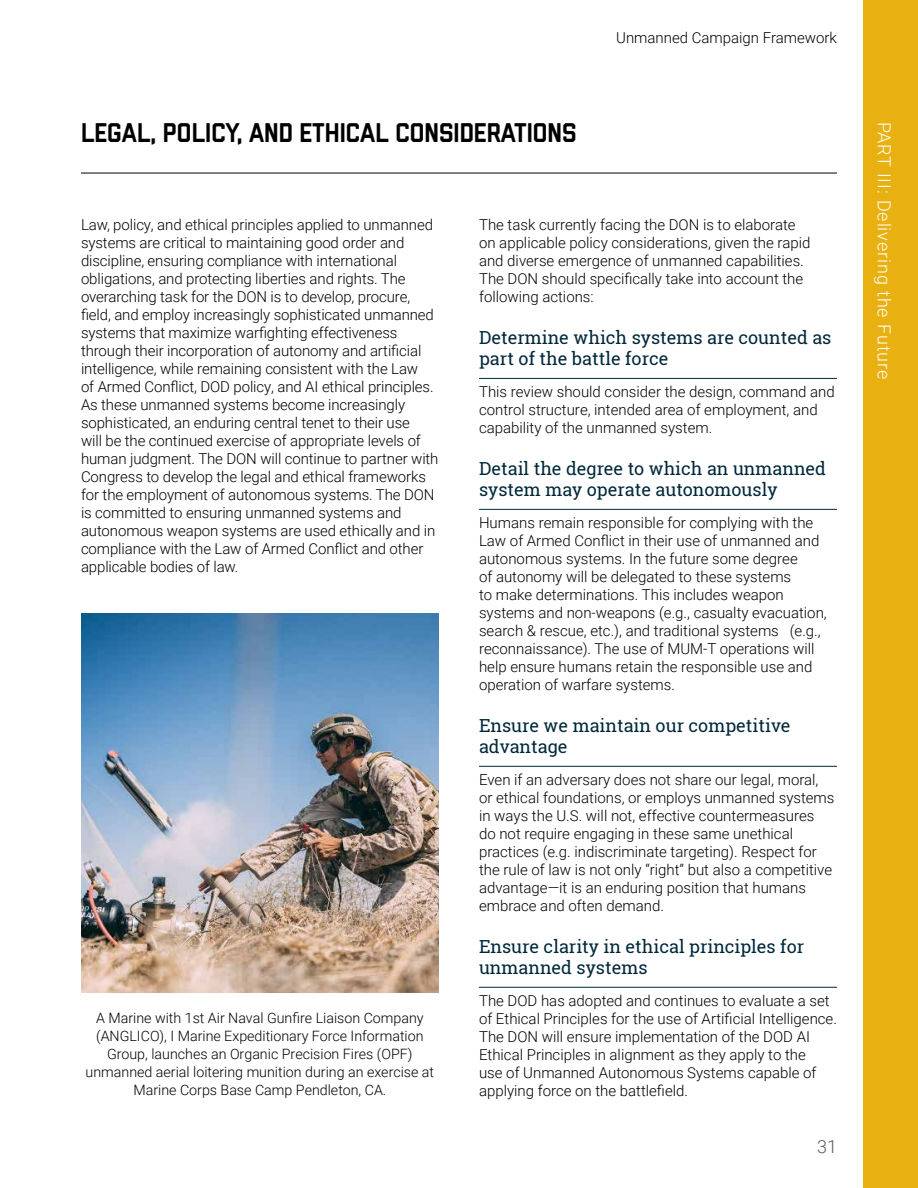
<style>
.page{position:relative;width:918px;height:1188px;background:#fff}
.page>*{position:absolute;margin:0;border:0;box-sizing:border-box;transform-origin:0 0}
.t1{font:500 27px "Liberator";color:#000}
.t2{font:18px/21.6px "Roboto Slab";color:#00283b}
.t3{font:300 18px "Roboto";letter-spacing:.05em;color:#fff}
.t4{font:300 18px "Roboto";color:#58595b}
.t5{font:300 15px/18px "Roboto";color:#000}
.t6{font:300 14.25px/18px "Roboto";color:#000;text-align:center}
</style>
<div class="page">
<div style="left:864px;top:0;width:54px;height:1188px;background:#e8b010"></div>
<img style="left:81px;top:614px;width:358px;height:379px">
<hr style="left:479px;top:378px;width:358px;height:1px;background:#00283b">
<hr style="left:479px;top:509px;width:358px;height:1px;background:#00283b">
<hr style="left:479px;top:766px;width:358px;height:1px;background:#00283b">
<hr style="left:479px;top:987px;width:358px;height:1px;background:#00283b">
<hr style="left:81px;top:173px;width:756px;height:1px;background:#000">
<h1 class="t1" style="left:81px;top:123px;width:497px">LEGAL, POLICY, AND ETHICAL CONSIDERATIONS</h1>
<p class="t5" style="left:616px;top:28px;width:222px">Unmanned Campaign Framework</p>
<p class="t5" style="left:81px;top:215px;width:359px">Law, policy, and ethical principles applied to unmanned systems are critical to maintaining good order and discipline, ensuring compliance with international obligations, and protecting liberties and rights. The overarching task for the DON is to develop, procure, field, and employ increasingly sophisticated unmanned systems that maximize warfighting effectiveness through their incorporation of autonomy and artificial intelligence, while remaining consistent with the Law<br>of Armed Conflict, DOD policy, and AI ethical principles.<br>As these unmanned systems become increasingly sophisticated, an enduring central tenet to their use<br>will be the continued exercise of appropriate levels of human judgment. The DON will continue to partner with Congress to develop the legal and ethical frameworks for the employment of autonomous systems. The DON is committed to ensuring unmanned systems and autonomous weapon systems are used ethically and in compliance with the Law of Armed Conflict and other applicable bodies of law.</p>
<p class="t5" style="left:479px;top:215px;width:333px">The task currently facing the DON is to elaborate on applicable policy considerations, given the rapid and diverse emergence of unmanned capabilities.<br>The DON should specifically take into account the following actions:</p>
<p class="t2" style="left:479px;top:326px;width:354px">Determine which systems are counted as part of the battle force</p>
<p class="t5" style="left:479px;top:382px;width:357px">This review should consider the design, command and control structure, intended area of employment, and capability of the unmanned system.</p>
<p class="t2" style="left:479px;top:457px;width:348px">Detail the degree to which an unmanned system may operate autonomously</p>
<p class="t5" style="left:479px;top:513px;width:349px">Humans remain responsible for complying with the Law of Armed Conflict in their use of unmanned and autonomous systems. In the future some degree<br>of autonomy will be delegated to these systems<br>to make determinations. This includes weapon systems and non-weapons (e.g., casualty evacuation, search &amp; rescue, etc.), and traditional systems (e.g., reconnaissance). The use of MUM-T operations will help ensure humans retain the responsible use and operation of warfare systems.</p>
<p class="t2" style="left:479px;top:714px;width:313px">Ensure we maintain our competitive advantage</p>
<p class="t5" style="left:479px;top:770px;width:357px">Even if an adversary does not share our legal, moral, or ethical foundations, or employs unmanned systems in ways the U.S. will not, effective countermeasures do not require engaging in these same unethical practices (e.g. indiscriminate targeting). Respect for the rule of law is not only “right” but also a competitive advantage—it is an enduring position that humans embrace and often demand.</p>
<p class="t2" style="left:479px;top:935px;width:327px">Ensure clarity in ethical principles for unmanned systems</p>
<p class="t5" style="left:479px;top:991px;width:359px">The DOD has adopted and continues to evaluate a set of Ethical Principles for the use of Artificial Intelligence.<br>The DON will ensure implementation of the DOD AI Ethical Principles in alignment as they apply to the<br>use of Unmanned Autonomous Systems capable of applying force on the battlefield.</p>
<p class="t6" style="left:86px;top:1008px;width:350px">A Marine with 1st Air Naval Gunfire Liaison Company (ANGLICO), I Marine Expeditionary Force Information Group, launches an Organic Precision Fires (OPF) unmanned aerial loitering munition during an exercise at Marine Corps Base Camp Pendleton, CA.</p>
<p class="t4" style="left:817px;top:1134px;width:21px">31</p>
<p class="t3" style="left:897px;top:122px;width:259px;rotate:90deg">PART III: Delivering the Future</p>
</div>
